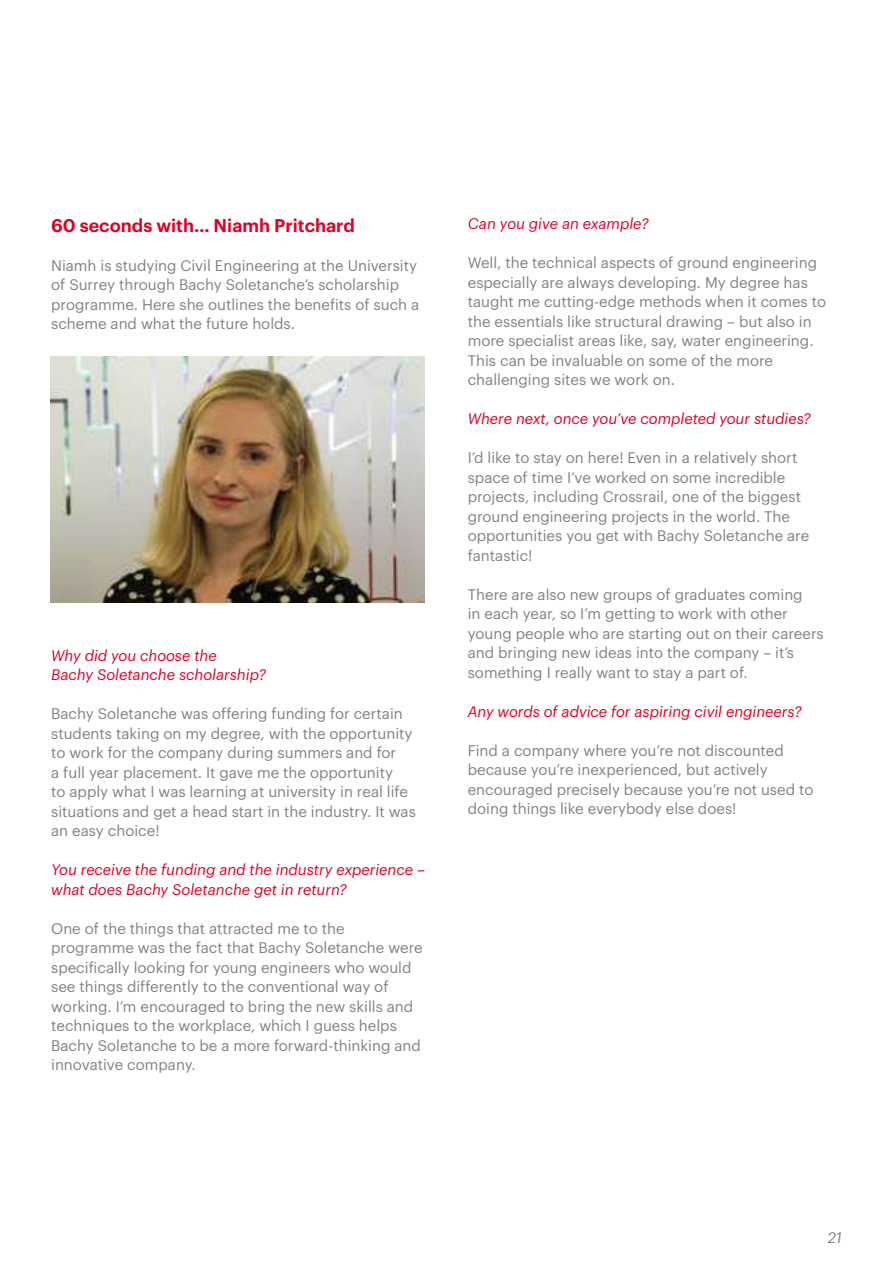
<style>
.page{position:relative;width:893px;height:1263px;background:#fff}
.page>*{position:absolute;margin:0;border:0;box-sizing:border-box;transform-origin:0 0}
.t1{font:600 18px "Graphik";color:#e20025}
.t2{font:15px/19.5px "Graphik";color:#808285}
.t3{font:italic 15px/19.5px "Graphik";color:#e20025}
.t4{font:italic 15px "Graphik";color:#808285}
</style>
<div class="page">
<img style="left:50px;top:356px;width:375px;height:247px">
<p class="t1" style="left:51px;top:218px;width:305px">60 seconds with… Niamh Pritchard</p>
<p class="t2" style="left:51px;top:257px;width:370px">Niamh is studying Civil Engineering at the University of Surrey through Bachy Soletanche’s scholarship programme. Here she outlines the benefits of such a scheme and what the future holds.</p>
<p class="t3" style="left:51px;top:646px;width:216px">Why did you choose the<br>Bachy Soletanche scholarship?</p>
<p class="t2" style="left:51px;top:705px;width:366px">Bachy Soletanche was offering funding for certain students taking on my degree, with the opportunity to work for the company during summers and for<br>a full year placement. It gave me the opportunity<br>to apply what I was learning at university in real life situations and get a head start in the industry. It was an easy choice!</p>
<p class="t3" style="left:51px;top:861px;width:375px">You receive the funding and the industry experience – what does Bachy Soletanche get in return?</p>
<p class="t2" style="left:51px;top:920px;width:373px">One of the things that attracted me to the programme was the fact that Bachy Soletanche were specifically looking for young engineers who would see things differently to the conventional way of working. I’m encouraged to bring the new skills and techniques to the workplace, which I guess helps Bachy Soletanche to be a more forward-thinking and innovative company.</p>
<p class="t3" style="left:468px;top:215px;width:182px">Can you give an example?</p>
<p class="t2" style="left:468px;top:254px;width:360px">Well, the technical aspects of ground engineering especially are always developing. My degree has taught me cutting-edge methods when it comes to the essentials like structural drawing – but also in more specialist areas like, say, water engineering.<br>This can be invaluable on some of the more challenging sites we work on.</p>
<p class="t3" style="left:468px;top:410px;width:345px">Where next, once you’ve completed your studies?</p>
<p class="t2" style="left:468px;top:449px;width:343px">I’d like to stay on here! Even in a relatively short space of time I’ve worked on some incredible projects, including Crossrail, one of the biggest ground engineering projects in the world. The opportunities you get with Bachy Soletanche are fantastic!</p>
<p class="t2" style="left:468px;top:585px;width:357px">There are also new groups of graduates coming<br>in each year, so I’m getting to work with other young people who are starting out on their careers and bringing new ideas into the company – it’s something I really want to stay a part of.</p>
<p class="t3" style="left:468px;top:702px;width:335px">Any words of advice for aspiring civil engineers?</p>
<p class="t2" style="left:468px;top:741px;width:347px">Find a company where you’re not discounted because you’re inexperienced, but actively encouraged precisely because you’re not used to doing things like everybody else does!</p>
<p class="t4" style="left:828px;top:1232px;width:16px">21</p>
</div>
